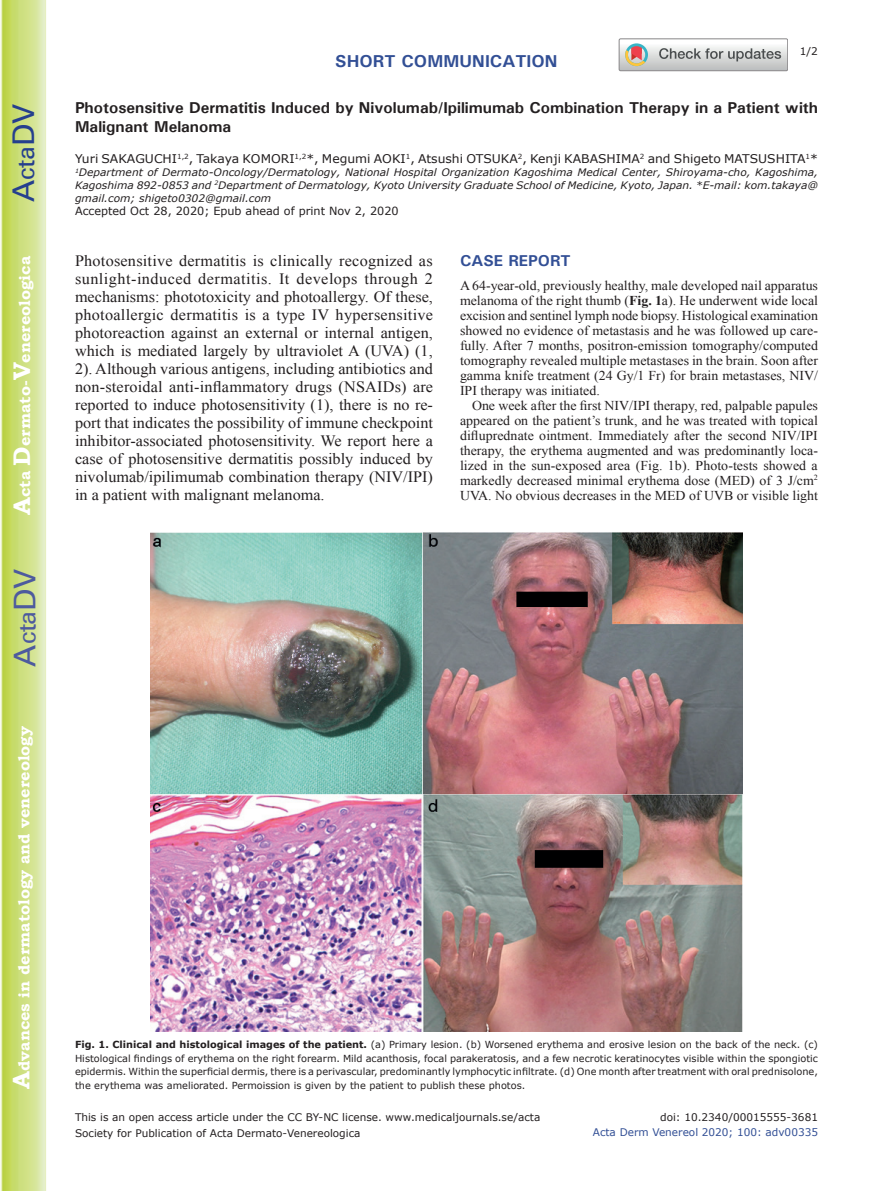
<style>
.page{position:relative;width:893px;height:1191px;background:#fff}
.page>*{position:absolute;margin:0;border:0;box-sizing:border-box;transform-origin:0 0}
.t1{font:30px "Univers";color:#4d5a9e}
.t2{font:30px "Univers";color:#253f8e}
.t3{font:700 17.25px "Univers";color:#324f95}
.t4{font:15.75px/18px "Times New Roman";color:#231f20;text-align:justify}
.t5{font:700 15.75px/18.9px "Univers";color:#231f20}
.t6{font:700 15.75px "Bookman Old Style";color:#fff}
.t7{font:700 15.75px "Univers";color:#324f95}
.t8{font:13.5px/15px "Times New Roman";color:#231f20;text-align:justify}
.t9{font:12px "Verdana";color:#231f20}
.t10{font:11.25px "Verdana";color:#231f20}
.t11{font:10.5px "Verdana";color:#231f20}
.t12{font:10.5px "Verdana";color:#324f95}
.t13{font:italic 10.35px/12.8px "Verdana";color:#231f20;text-align:justify}
.t14{font:9.75px/13.5px "Verdana";color:#231f20;text-align:justify}
.s1{font-size:24px}
.s2{font-weight:700}
</style>
<div class="page">
<svg style="left:1px;top:0;width:45px;height:1191px;background:#cfe084"></svg>
<svg style="left:619px;top:39px;width:169px;height:32px"></svg>
<img style="left:150px;top:532px;width:593px;height:499px">
<h1 class="t2" style="left:6px;top:202px;width:100px;rotate:-90deg">A<span class="s1">cta</span>DV</h1>
<p class="t6" style="left:15px;top:515px;width:260px;rotate:-90deg"><span class="s1">A</span>cta <span class="s1">D</span>ermato-<span class="s1">V</span>enereologica</p>
<h1 class="t1" style="left:7px;top:666px;width:100px;rotate:-90deg">A<span class="s1">cta</span>DV</h1>
<p class="t6" style="left:15px;top:1088px;width:364px;rotate:-90deg"><span class="s1">A</span>dvances in dermatology and venereology</p>
<p class="t3" style="left:335px;top:50px;width:224px">SHORT COMMUNICATION</p>
<p class="t11" style="left:800px;top:44px;width:20px">1/2</p>
<p class="t5" style="left:75px;top:98px;width:745px">Photosensitive Dermatitis Induced by Nivolumab/Ipilimumab Combination Therapy in a Patient with<br>Malignant Melanoma</p>
<p class="t9" style="left:75px;top:151px;width:744px">Yuri SAKAGUCHI<sup>1,2</sup>, Takaya KOMORI<sup>1,2</sup>*, Megumi AOKI<sup>1</sup>, Atsushi OTSUKA<sup>2</sup>, Kenji KABASHIMA<sup>2</sup> and Shigeto MATSUSHITA<sup>1</sup>*</p>
<p class="t13" style="left:75px;top:166px;width:745px"><sup>1</sup>Department of Dermato-Oncology/Dermatology, National Hospital Organization Kagoshima Medical Center, Shiroyama-cho, Kagoshima, Kagoshima 892-0853 and <sup>2</sup>Department of Dermatology, Kyoto University Graduate School of Medicine, Kyoto, Japan. *E-mail: kom.takaya@ gmail.com; shigeto0302@gmail.com</p>
<p class="t10" style="left:75px;top:204px;width:325px">Accepted Oct 28, 2020; Epub ahead of print Nov 2, 2020</p>
<p class="t4" style="left:75px;top:251px;width:360px">Photosensitive dermatitis is clinically recognized as sunlight-induced dermatitis. It develops through 2 mechanisms: phototoxicity and photoallergy. Of these, photoallergic dermatitis is a type IV hypersensitive photoreaction against an external or internal antigen, which is mediated largely by ultraviolet A (UVA) (1, 2). Although various antigens, including antibiotics and non-steroidal anti-inflammatory drugs (NSAIDs) are reported to induce photosensitivity (1), there is no re&shy;port that indicates the possibility of immune checkpoint inhibitor-associated photosensitivity. We report here a case of photosensitive dermatitis possibly induced by nivolumab/ipilimumab combination therapy (NIV/IPI) in a patient with malignant melanoma.</p>
<p class="t7" style="left:460px;top:250px;width:112px">CASE REPORT</p>
<p class="t8" style="left:460px;top:277px;width:360px">A 64-year-old, previously healthy, male developed nail apparatus melanoma of the right thumb (<span class="s2">Fig. 1</span>a). He underwent wide local excision and sentinel lymph node biopsy. Histological examination showed no evidence of metastasis and he was followed up care&shy;fully. After 7 months, positron-emission tomography/computed tomography revealed multiple metastases in the brain. Soon after gamma knife treatment (24 Gy/1 Fr) for brain metastases, NIV/ IPI therapy was initiated.</p>
<p class="t8" style="left:460px;top:397px;width:359px;text-indent:12px">One week after the first NIV/IPI therapy, red, palpable papules appeared on the patient’s trunk, and he was treated with topical difluprednate ointment. Immediately after the second NIV/IPI therapy, the erythema augmented and was predominantly loca&shy;lized in the sun-exposed area (Fig. 1b). Photo-tests showed a markedly decreased minimal erythema dose (MED) of 3 J/cm<sup>2<br></sup>UVA. No obvious decreases in the MED of UVB or visible light</p>
<p class="t14" style="left:75px;top:1038px;width:744px"><span class="s2">Fig. 1. Clinical and histological images of the patient.</span> (a) Primary lesion. (b) Worsened erythema and erosive lesion on the back of the neck. (c)<br>Histological findings of erythema on the right forearm. Mild acanthosis, focal parakeratosis, and a few necrotic keratinocytes visible within the spongiotic epidermis. Within the superficial dermis, there is a perivascular, predominantly lymphocytic infiltrate. (d) One month after treatment with oral prednisolone, the erythema was ameliorated. Permoission is given by the patient to publish these photos.</p>
<p class="t11" style="left:75px;top:1110px;width:467px">This is an open access article under the CC BY-NC license. www.medicaljournals.se/acta</p>
<p class="t11" style="left:660px;top:1110px;width:159px">doi: 10.2340/00015555-3681</p>
<p class="t11" style="left:75px;top:1126px;width:287px">Society for Publication of Acta Dermato-Venereologica</p>
<p class="t12" style="left:593px;top:1125px;width:227px">Acta Derm Venereol 2020; 100: adv00335</p>
</div>
